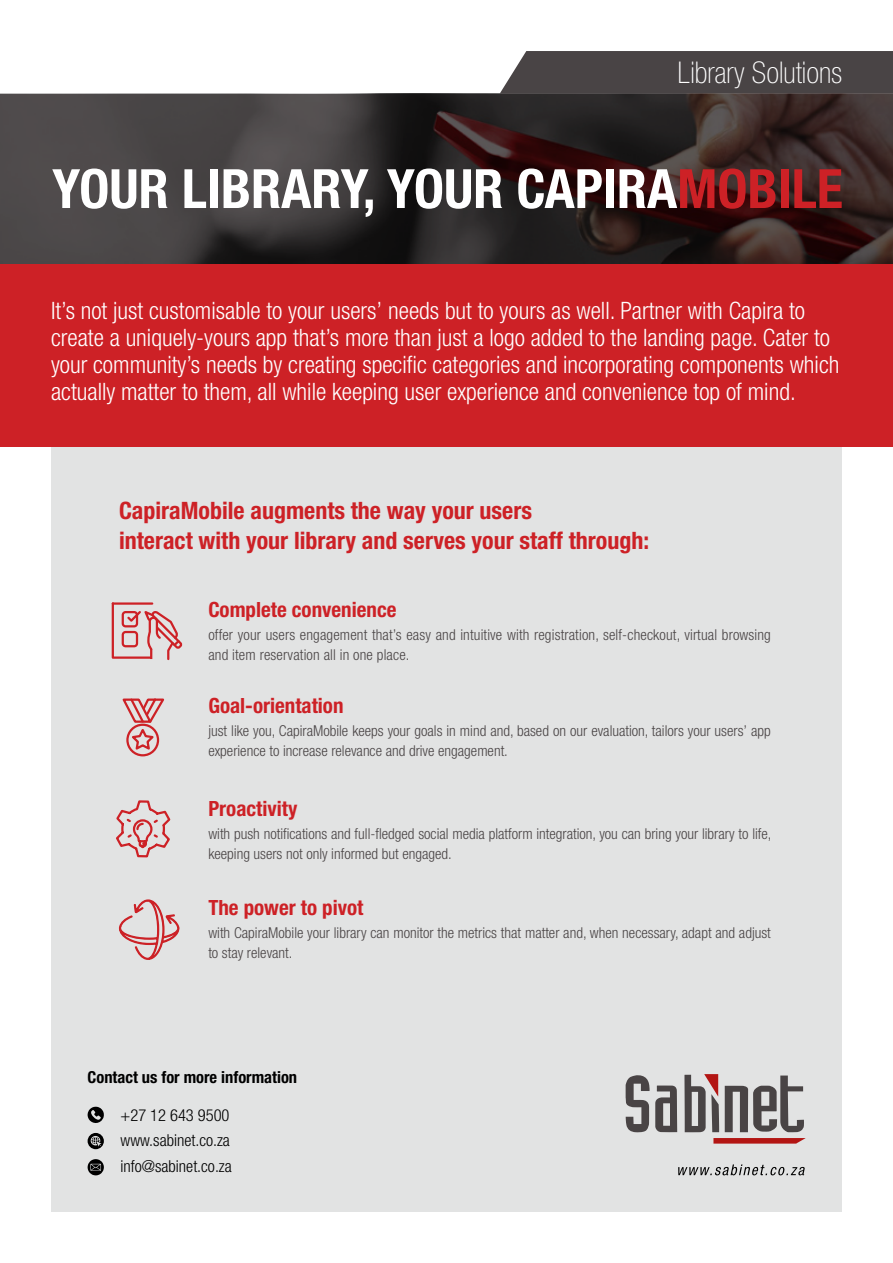
<style>
.page{position:relative;width:893px;height:1263px;background:#fff}
.page>*{position:absolute;margin:0;border:0;box-sizing:border-box;transform-origin:0 0}
.t1{font:700 condensed 54.3px "Helvetica Neue LT Std";color:#fff}
.t2{font:100 condensed 30px "Helvetica Neue LT Std";color:#fff}
.t3{font:300 condensed 24px/27px "Helvetica Neue LT Std";color:#fff}
.t4{font:700 condensed 24px/30px "Helvetica Neue LT Std";color:#cd2126}
.t5{font:700 condensed 21px "Helvetica Neue LT Std";color:#cd2126}
.t6{font:300 condensed 16.5px/25.5px "Helvetica Neue LT Std";color:#000}
.t7{font:700 condensed 16.5px "Helvetica Neue LT Std";color:#000}
.t8{font:300 condensed 15px/19.5px "Helvetica Neue LT Std";color:#494445}
.s1{color:#cd2126}
</style>
<div class="page">
<div style="left:51px;top:206px;width:791px;height:1006px;background:#e2e3e3"></div>
<svg style="left:0;top:94px;width:893px;height:170px;background:#372e2e"></svg>
<div style="left:500px;top:51px;width:393px;height:43px;background:#494445"></div>
<svg style="left:713px;top:1138px;width:92px;height:5px"></svg>
<svg style="left:626px;top:1075px;width:51px;height:57px"></svg>
<svg style="left:725px;top:1075px;width:79px;height:57px"></svg>
<svg style="left:684px;top:1074px;width:35px;height:58px"></svg>
<svg style="left:678px;top:1164px;width:127px;height:11px"></svg>
<svg style="left:88px;top:1106px;width:16px;height:17px"></svg>
<svg style="left:88px;top:1159px;width:16px;height:16px"></svg>
<svg style="left:88px;top:1133px;width:16px;height:16px"></svg>
<div style="left:0;top:264px;width:893px;height:182px;background:#cd2126"></div>
<svg style="left:111px;top:602px;width:72px;height:59px"></svg>
<svg style="left:122px;top:698px;width:43px;height:59px"></svg>
<svg style="left:116px;top:800px;width:55px;height:58px"></svg>
<svg style="left:118px;top:899px;width:62px;height:61px"></svg>
<h2 class="t2" style="left:677px;top:56px;width:166px">Library Solutions</h2>
<h1 class="t1" style="left:52px;top:156px;width:792px">YOUR LIBRARY, YOUR CAPIRA<span class="s1">MOBILE</span></h1>
<p class="t3" style="left:51px;top:297px;width:790px">It’s not just customisable to your users’ needs but to yours as well. Partner with Capira to create a uniquely-yours app that’s more than just a logo added to the landing page. Cater to your community’s needs by creating specific categories and incorporating components which actually matter to them, all while keeping user experience and convenience top of mind.</p>
<h3 class="t4" style="left:119px;top:495px;width:532px">CapiraMobile augments the way your users<br>interact with your library and serves your staff through:</h3>
<h3 class="t5" style="left:208px;top:597px;width:190px">Complete convenience</h3>
<p class="t8" style="left:208px;top:625px;width:564px">offer your users engagement that’s easy and intuitive with registration, self-checkout, virtual browsing and item reservation all in one place.</p>
<h3 class="t5" style="left:208px;top:692px;width:137px">Goal-orientation</h3>
<p class="t8" style="left:208px;top:721px;width:564px">just like you, CapiraMobile keeps your goals in mind and, based on our evaluation, tailors your users’ app experience to increase relevance and drive engagement.</p>
<h3 class="t5" style="left:208px;top:795px;width:90px">Proactivity</h3>
<p class="t8" style="left:208px;top:824px;width:565px">with push notifications and full-fledged social media platform integration, you can bring your library to life, keeping users not only informed but engaged.</p>
<h3 class="t5" style="left:208px;top:895px;width:156px">The power to pivot</h3>
<p class="t8" style="left:208px;top:923px;width:564px">with CapiraMobile your library can monitor the metrics that matter and, when necessary, adapt and adjust to stay relevant.</p>
<p class="t7" style="left:88px;top:1067px;width:211px">Contact us for more information</p>
<p class="t6" style="left:121px;top:1102px;width:113px">+27 12 643 9500 www.sabinet.co.za info@sabinet.co.za</p>
</div>
